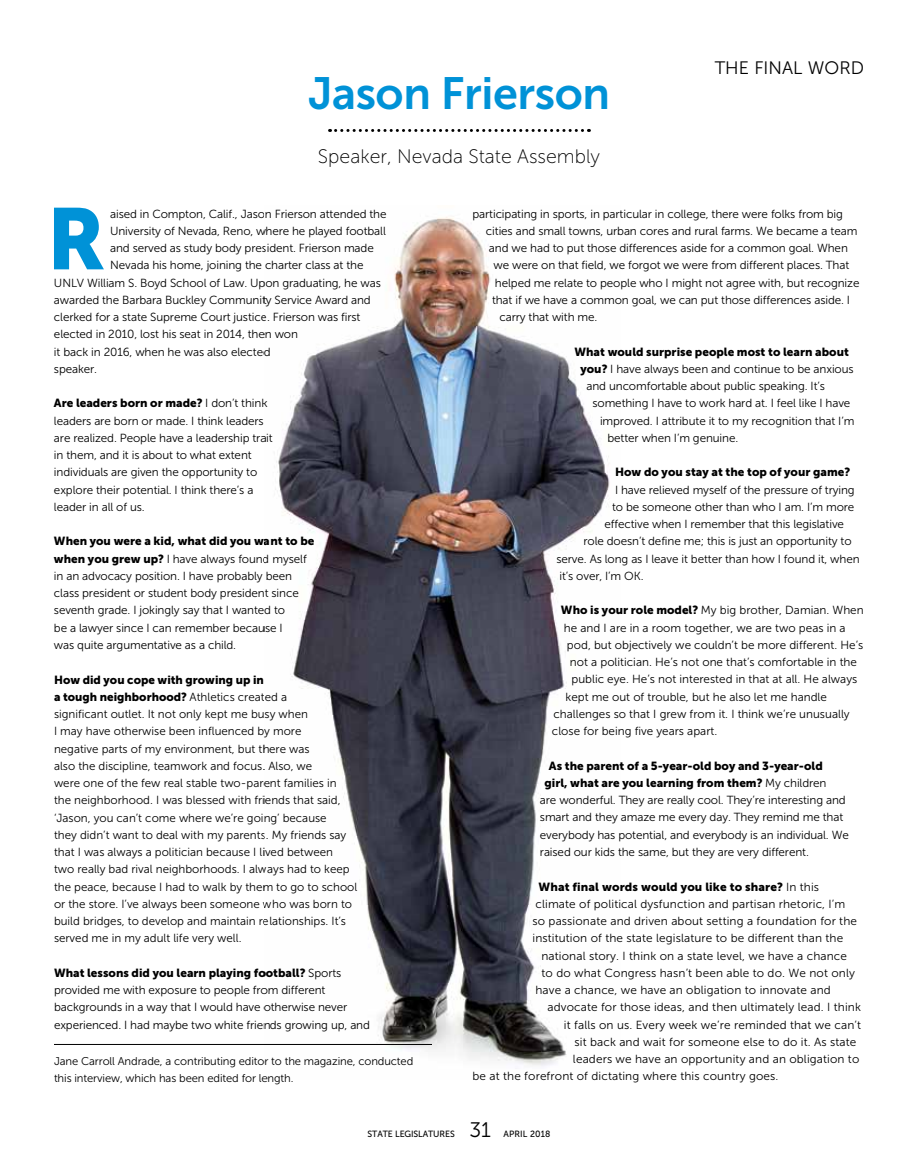
<style>
.page{position:relative;width:918px;height:1175px;background:#fff}
.page>*{position:absolute;margin:0;border:0;box-sizing:border-box;transform-origin:0 0}
.t1{font:86.25px "Museo Sans 900";color:#0092d7}
.t2{font:45px "Museo Sans 700";letter-spacing:-.01em;color:#0092d7}
.t3{font:21px "Museo Sans 300";color:#000}
.t4{font:19.5px "Museo Sans 100";color:#000}
.t5{font:18px "Museo Sans 300";color:#000}
.t6{font:11.7px/17.2px "Museo Sans 300";letter-spacing:-.01em;color:#000}
.t7{font:11.7px/17.2px "Museo Sans 300";letter-spacing:.01em;color:#000}
.t8{font:11.7px/17.2px "Museo Sans 900";color:#000}
.t9{font:11.25px/17.2px "Museo Sans 300";letter-spacing:-.01em;color:#000}
.t10{font:9px "Museo Sans 500";letter-spacing:-.01em;color:#000}
.t11{font:9px "Museo Sans 500";letter-spacing:.01em;color:#000}
.s1{font-family:"Museo Sans 300"}
.s2{font-family:"Museo Sans 900"}
</style>
<div class="page">
<svg style="left:330px;top:129px;width:259px;height:3px"></svg>
<hr style="left:54px;top:1044px;width:378px;height:1px;background:#000">
<img style="left:275px;top:216px;width:335px;height:850px">
<h2 class="t2" style="left:308px;top:69px;width:303px">Jason Frierson</h2>
<h3 class="t4" style="left:318px;top:146px;width:284px">Speaker, Nevada State Assembly</h3>
<h3 class="t5" style="left:715px;top:58px;width:151px">THE FINAL WORD</h3>
<h1 class="t1" style="left:47px;top:190px;width:61px">R</h1>
<p class="t6" style="left:110px;top:205px;width:278px">aised in Compton, Calif., Jason Frierson attended the</p>
<p class="t6" style="left:110px;top:222px;width:277px">University of Nevada, Reno, where he played football</p>
<p class="t6" style="left:110px;top:239px;width:265px">and served as study body president. Frierson made</p>
<p class="t6" style="left:110px;top:257px;width:255px">Nevada his home, joining the charter class at the</p>
<p class="t6" style="left:54px;top:274px;width:328px">UNLV William S. Boyd School of Law. Upon graduating, he was</p>
<p class="t6" style="left:54px;top:291px;width:318px">awarded the Barbara Buckley Community Service Award and</p>
<p class="t6" style="left:54px;top:308px;width:308px">clerked for a state Supreme Court justice. Frierson was first</p>
<p class="t6" style="left:54px;top:326px;width:246px">elected in 2010, lost his seat in 2014, then won</p>
<p class="t6" style="left:54px;top:343px;width:217px">it back in 2016, when he was also elected</p>
<p class="t6" style="left:54px;top:360px;width:45px">speaker.</p>
<p class="t8" style="left:54px;top:394px;width:215px">Are leaders born or made? <span class="s1">I don’t think</span></p>
<p class="t6" style="left:54px;top:412px;width:220px">leaders are born or made. I think leaders are realized. People have a leadership trait in them, and it is about to what extent individuals are given the opportunity to explore their potential. I think there’s a leader in all of us.</p>
<p class="t8" style="left:54px;top:532px;width:262px">When you were a kid, what did you want to be</p>
<p class="t6" style="left:54px;top:550px;width:254px"><span class="s2">when you grew up?</span> I have always found myself in an advocacy position. I have probably been class president or student body president since seventh grade. I jokingly say that I wanted to<br>be a lawyer since I can remember because I<br>was quite argumentative as a child.</p>
<p class="t8" style="left:54px;top:670px;width:235px">How did you cope with growing up in<br>a tough neighborhood? <span class="s1">Athletics created a</span></p>
<p class="t6" style="left:54px;top:705px;width:305px">significant outlet. It not only kept me busy when<br>I may have otherwise been influenced by more<br>negative parts of my environment, but there was<br>also the discipline, teamwork and focus. Also, we<br>were one of the few real stable two-parent families in<br>the neighborhood. I was blessed with friends that said, ‘Jason, you can’t come where we’re going’ because<br>they didn’t want to deal with my parents. My friends say that I was always a politician because I lived between<br>two really bad rival neighborhoods. I always had to keep the peace, because I had to walk by them to go to school or the store. I’ve always been someone who was born to build bridges, to develop and maintain relationships. It’s served me in my adult life very well.</p>
<p class="t8" style="left:54px;top:964px;width:289px">What lessons did you learn playing football? <span class="s1">Sports</span></p>
<p class="t6" style="left:54px;top:981px;width:318px">provided me with exposure to people from different backgrounds in a way that I would have otherwise never experienced. I had maybe two white friends growing up, and</p>
<p class="t9" style="left:54px;top:1052px;width:361px">Jane Carroll Andrade, a contributing editor to the magazine, conducted this interview, which has been edited for length.</p>
<p class="t6" style="left:472px;top:205px;width:372px">participating in sports, in particular in college, there were folks from big</p>
<p class="t6" style="left:486px;top:222px;width:373px">cities and small towns, urban cores and rural farms. We became a team</p>
<p class="t6" style="left:489px;top:239px;width:360px">and we had to put those differences aside for a common goal. When</p>
<p class="t6" style="left:493px;top:257px;width:357px">we were on that field, we forgot we were from different places. That</p>
<p class="t6" style="left:495px;top:274px;width:366px">helped me relate to people who I might not agree with, but recognize</p>
<p class="t6" style="left:492px;top:291px;width:360px">that if we have a common goal, we can put those differences aside. I</p>
<p class="t6" style="left:500px;top:308px;width:99px">carry that with me.</p>
<p class="t8" style="left:574px;top:343px;width:276px">What would surprise people most to learn about</p>
<p class="t6" style="left:580px;top:360px;width:275px"><span class="s2">you?</span> I have always been and continue to be anxious</p>
<p class="t6" style="left:587px;top:377px;width:240px">and uncomfortable about public speaking. It’s</p>
<p class="t6" style="left:593px;top:395px;width:259px">something I have to work hard at. I feel like I have</p>
<p class="t6" style="left:600px;top:412px;width:256px">improved. I attribute it to my recognition that I’m</p>
<p class="t6" style="left:608px;top:429px;width:132px">better when I’m genuine.</p>
<p class="t8" style="left:615px;top:463px;width:237px">How do you stay at the top of your game?</p>
<p class="t6" style="left:615px;top:481px;width:241px">I have relieved myself of the pressure of trying</p>
<p class="t6" style="left:612px;top:498px;width:244px">to be someone other than who I am. I’m more</p>
<p class="t6" style="left:605px;top:515px;width:241px">effective when I remember that this legislative</p>
<p class="t6" style="left:584px;top:533px;width:270px">role doesn’t define me; this is just an opportunity to</p>
<p class="t6" style="left:557px;top:550px;width:305px">serve. As long as I leave it better than how I found it, when</p>
<p class="t6" style="left:559px;top:567px;width:86px">it’s over, I’m OK.</p>
<p class="t6" style="left:561px;top:602px;width:304px"><span class="s2">Who is your role model?</span> My big brother, Damian. When</p>
<p class="t6" style="left:564px;top:619px;width:283px">he and I are in a room together, we are two peas in a</p>
<p class="t6" style="left:567px;top:636px;width:298px">pod, but objectively we couldn’t be more different. He’s</p>
<p class="t6" style="left:570px;top:653px;width:289px">not a politician. He’s not one that’s comfortable in the</p>
<p class="t6" style="left:571px;top:671px;width:287px">public eye. He’s not interested in that at all. He always</p>
<p class="t6" style="left:565px;top:688px;width:263px">kept me out of trouble, but he also let me handle</p>
<p class="t6" style="left:553px;top:705px;width:298px">challenges so that I grew from it. I think we’re unusually</p>
<p class="t6" style="left:552px;top:722px;width:167px">close for being five years apart.</p>
<p class="t8" style="left:544px;top:757px;width:284px;text-align:center">As the parent of a 5-year-old boy and 3-year-old girl, what are you learning from them? <span class="s1">My children</span></p>
<p class="t6" style="left:540px;top:791px;width:311px">are wonderful. They are really cool. They’re interesting and smart and they amaze me every day. They remind me that everybody has potential, and everybody is an individual. We raised our kids the same, but they are very different.</p>
<p class="t8" style="left:538px;top:877px;width:282px">What final words would you like to share? <span class="s1">In this</span></p>
<p class="t7" style="left:532px;top:895px;width:326px">climate of political dysfunction and partisan rhetoric, I’m so passionate and driven about setting a foundation for the institution of the state legislature to be different than the</p>
<p class="t7" style="left:542px;top:947px;width:307px">national story. I think on a state level, we have a chance</p>
<p class="t7" style="left:542px;top:964px;width:315px">to do what Congress hasn’t been able to do. We not only</p>
<p class="t7" style="left:535px;top:981px;width:297px">have a chance, we have an obligation to innovate and</p>
<p class="t7" style="left:547px;top:998px;width:315px">advocate for those ideas, and then ultimately lead. I think</p>
<p class="t7" style="left:564px;top:1016px;width:299px">it falls on us. Every week we’re reminded that we can’t</p>
<p class="t7" style="left:574px;top:1033px;width:283px">sit back and wait for someone else to do it. As state</p>
<p class="t7" style="left:573px;top:1050px;width:288px">leaders we have an opportunity and an obligation to</p>
<p class="t7" style="left:472px;top:1067px;width:307px">be at the forefront of dictating where this country goes.</p>
<p class="t10" style="left:368px;top:1128px;width:89px">STATE LEGISLATURES</p>
<h3 class="t3" style="left:470px;top:1118px;width:23px">31</h3>
<p class="t11" style="left:504px;top:1128px;width:48px">APRIL 2018</p>
</div>
